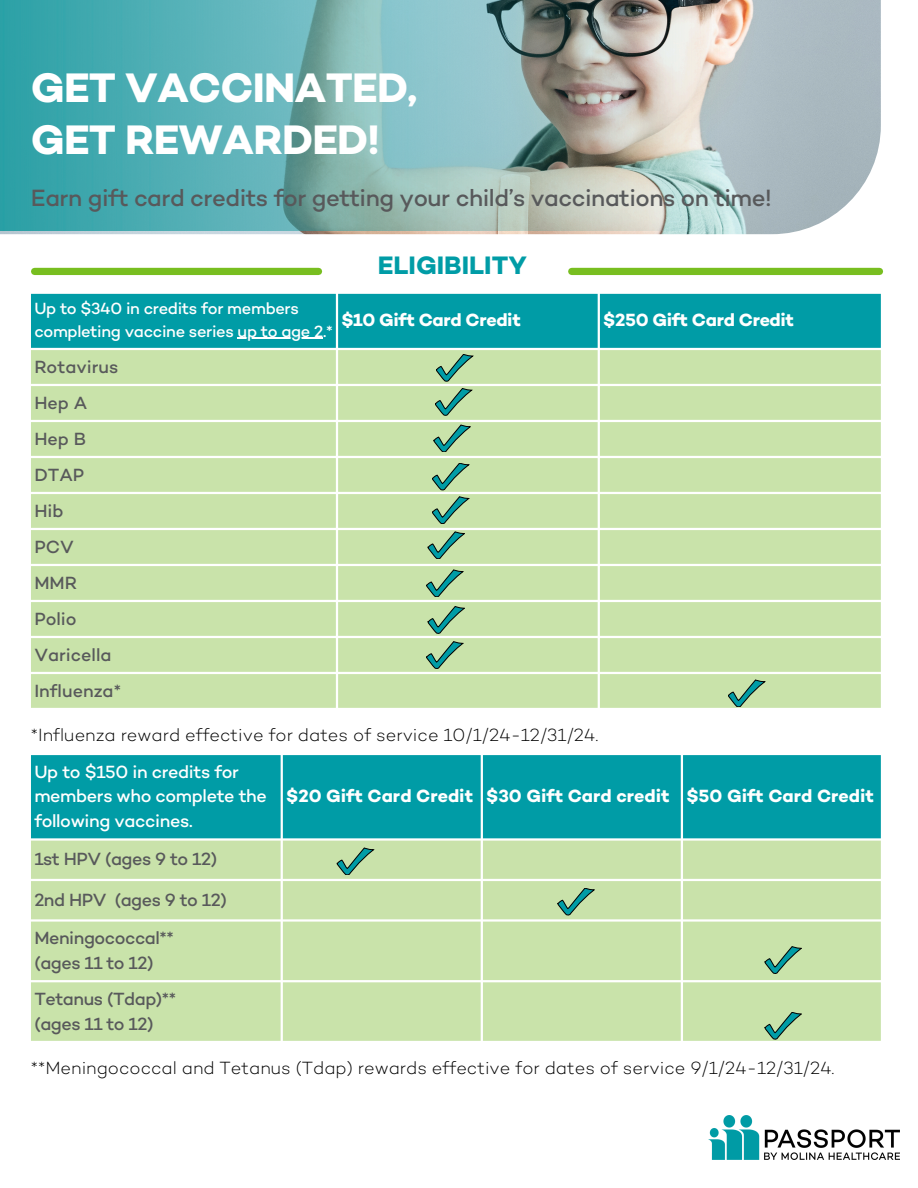
<style>
.page{position:relative;width:918px;height:1188px;background:#fff}
.page>*{position:absolute;margin:0;border:0;box-sizing:border-box;transform-origin:0 0}
.t1{font:700 42px/51.8px "Campton";letter-spacing:-.02em;color:#fff}
.t2{font:700 25.65px "Campton";color:#009ca6}
.t3{font:500 24px "Campton";letter-spacing:-.02em;color:#58595b}
.t4{font:300 18px "Campton";color:#000}
.t5{font:500 18px "Campton";letter-spacing:-.025em;color:#58595b}
.t6{font:500 18px/24.8px "Campton";letter-spacing:-.02em;color:#fff}
.t7{font:700 18px "Campton";color:#fff}
.t8{font:700 18px "Campton";letter-spacing:-.02em;color:#fff}
.t9{font:500 18px "Campton";color:#58595b}
.t10{font:500 16.5px/22.5px "Campton";letter-spacing:-.02em;color:#fff}
</style>
<div class="page">
<div style="left:31px;top:294px;width:850px;height:54px;background:#009ca6"></div>
<svg style="left:31px;top:350px;width:850px;height:358px;fill:#c9e3aa"></svg>
<hr style="left:238px;top:338px;width:85px;height:1px;background:#fff">
<div style="left:35px;top:268px;width:284px;height:7px;background:#78be20"></div>
<div style="left:572px;top:268px;width:308px;height:7px;background:#78be20"></div>
<img style="left:708px;top:1116px;width:191px;height:43px">
<img style="left:0;top:0;width:880px;height:234px">
<img style="left:0;top:0;width:734px;height:231px">
<svg style="left:436px;top:354px;width:37px;height:27px"></svg>
<svg style="left:435px;top:388px;width:37px;height:27px"></svg>
<svg style="left:434px;top:425px;width:36px;height:27px"></svg>
<svg style="left:432px;top:463px;width:37px;height:27px"></svg>
<svg style="left:432px;top:497px;width:37px;height:27px"></svg>
<svg style="left:428px;top:532px;width:37px;height:27px"></svg>
<svg style="left:426px;top:570px;width:37px;height:27px"></svg>
<svg style="left:428px;top:606px;width:37px;height:27px"></svg>
<svg style="left:426px;top:642px;width:37px;height:27px"></svg>
<svg style="left:728px;top:680px;width:37px;height:27px"></svg>
<div style="left:31px;top:755px;width:850px;height:83px;background:#009ca6"></div>
<div style="left:31px;top:841px;width:850px;height:78px;background:#c9e2aa"></div>
<div style="left:31px;top:922px;width:850px;height:119px;background:#c9e3aa"></div>
<svg style="left:337px;top:848px;width:37px;height:27px"></svg>
<svg style="left:558px;top:888px;width:36px;height:27px"></svg>
<svg style="left:765px;top:947px;width:36px;height:27px"></svg>
<svg style="left:765px;top:1012px;width:36px;height:27px"></svg>
<p class="t1" style="left:31px;top:62px;width:388px">GET VACCINATED,<br>GET REWARDED!</p>
<p class="t3" style="left:31px;top:182px;width:742px">Earn gift card credits for getting your child’s vaccinations on time!</p>
<p class="t2" style="left:378px;top:248px;width:150px">ELIGIBILITY</p>
<p class="t10" style="left:34px;top:297px;width:300px">Up to $340 in credits for members completing vaccine series up to age 2.*</p>
<h1 class="t8" style="left:341px;top:309px;width:181px">$10 Gift Card Credit</h1>
<h3 class="t8" style="left:603px;top:309px;width:192px">$250 Gift Card Credit</h3>
<h2 class="t9" style="left:34px;top:355px;width:86px">Rotavirus</h2>
<p class="t5" style="left:34px;top:391px;width:54px">Hep A</p>
<p class="t5" style="left:34px;top:427px;width:53px">Hep B</p>
<p class="t5" style="left:34px;top:463px;width:51px">DTAP</p>
<p class="t5" style="left:34px;top:499px;width:31px">Hib</p>
<p class="t5" style="left:34px;top:535px;width:41px">PCV</p>
<p class="t5" style="left:34px;top:571px;width:44px">MMR</p>
<p class="t5" style="left:34px;top:607px;width:44px">Polio</p>
<p class="t9" style="left:34px;top:643px;width:79px">Varicella</p>
<p class="t9" style="left:34px;top:679px;width:88px">Influenza*</p>
<p class="t4" style="left:31px;top:723px;width:569px">*Influenza reward effective for dates of service 10/1/24-12/31/24.</p>
<p class="t6" style="left:34px;top:759px;width:234px">Up to $150 in credits for members who complete the following vaccines.</p>
<p class="t5" style="left:34px;top:848px;width:184px">1st HPV (ages 9 to 12)</p>
<p class="t5" style="left:34px;top:888px;width:194px">2nd HPV (ages 9 to 12)</p>
<p class="t5" style="left:34px;top:926px;width:141px">Meningococcal**</p>
<p class="t5" style="left:34px;top:951px;width:121px">(ages 11 to 12)</p>
<p class="t5" style="left:34px;top:987px;width:143px">Tetanus (Tdap)**</p>
<p class="t5" style="left:34px;top:1012px;width:121px">(ages 11 to 12)</p>
<p class="t7" style="left:286px;top:785px;width:188px">$20 Gift Card Credit</p>
<p class="t7" style="left:486px;top:785px;width:185px">$30 Gift Card credit</p>
<p class="t7" style="left:686px;top:785px;width:189px">$50 Gift Card Credit</p>
<p class="t4" style="left:31px;top:1056px;width:805px">**Meningococcal and Tetanus (Tdap) rewards effective for dates of service 9/1/24-12/31/24.</p>
</div>
